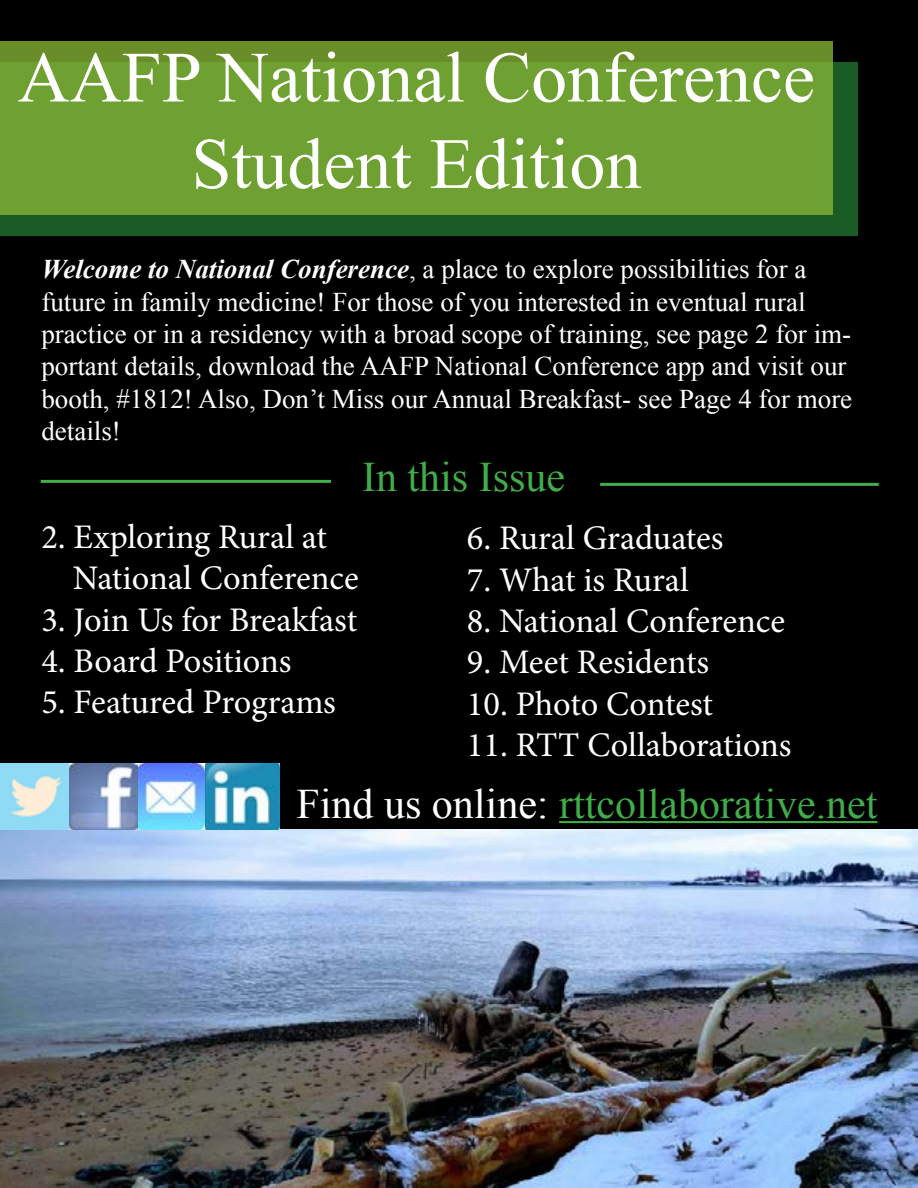
<style>
.page{position:relative;width:918px;height:1188px;background:#000}
.page>*{position:absolute;margin:0;border:0;box-sizing:border-box;transform-origin:0 0}
.t1{font:72px/86.4px "Times New Roman";color:#fff;text-align:center}
.t2{font:42px "Times New Roman";color:#41ad49}
.t3{font:34.5px/41.4px "Minion Pro";color:#fff}
.t4{font:27px/32.4px "Times New Roman";color:#fff}
.s1{font-weight:700;font-style:italic}
.s2{color:#fff}
</style>
<div class="page">
<div style="left:0;top:62px;width:858px;height:174px;background:#1a5c25"></div>
<div style="left:0;top:41px;width:833px;height:174px;background:linear-gradient(to bottom,#6c982e,#70a534)"></div>
<img style="left:0;top:829px;width:918px;height:359px">
<img style="left:0;top:763px;width:279px;height:66px">
<hr style="left:559px;top:821px;width:318px;height:2px;background:#41ad49">
<hr style="left:41px;top:480px;width:290px;height:3px;background:#41ad49">
<hr style="left:600px;top:483px;width:279px;height:3px;background:#41ad49">
<h1 class="t1" style="left:18px;top:33px;width:799px">AAFP National Conference<br>Student Edition</h1>
<p class="t4" style="left:41px;top:253px;width:812px"><span class="s1">Welcome to National Conference</span>, a place to explore possibilities for a future in family medicine! For those of you interested in eventual rural practice or in a residency with a broad scope of training, see page 2 for im&shy;portant details, download the AAFP National Conference app and visit our booth, #1812! Also, Don’t Miss our Annual Breakfast- see Page 4 for more details!</p>
<h2 class="t2" style="left:362px;top:449px;width:204px">In this Issue</h2>
<p class="t3" style="left:73px;top:516px;width:288px;text-indent:-31px">2. Exploring Rural at<br>National Conference</p>
<p class="t3" style="left:41px;top:599px;width:317px">3. Join Us for Breakfast</p>
<p class="t3" style="left:41px;top:640px;width:252px">4. Board Positions</p>
<p class="t3" style="left:41px;top:682px;width:296px">5. Featured Programs</p>
<p class="t3" style="left:467px;top:518px;width:258px">6. Rural Graduates</p>
<p class="t3" style="left:467px;top:559px;width:224px">7. What is Rural</p>
<p class="t3" style="left:467px;top:600px;width:320px">8. National Conference</p>
<p class="t3" style="left:467px;top:642px;width:244px">9. Meet Residents</p>
<p class="t3" style="left:467px;top:683px;width:248px">10. Photo Contest</p>
<p class="t3" style="left:467px;top:725px;width:326px">11. RTT Collaborations</p>
<h2 class="t2" style="left:297px;top:775px;width:582px"><span class="s2">Find us online:</span> rttcollaborative.net</h2>
</div>
